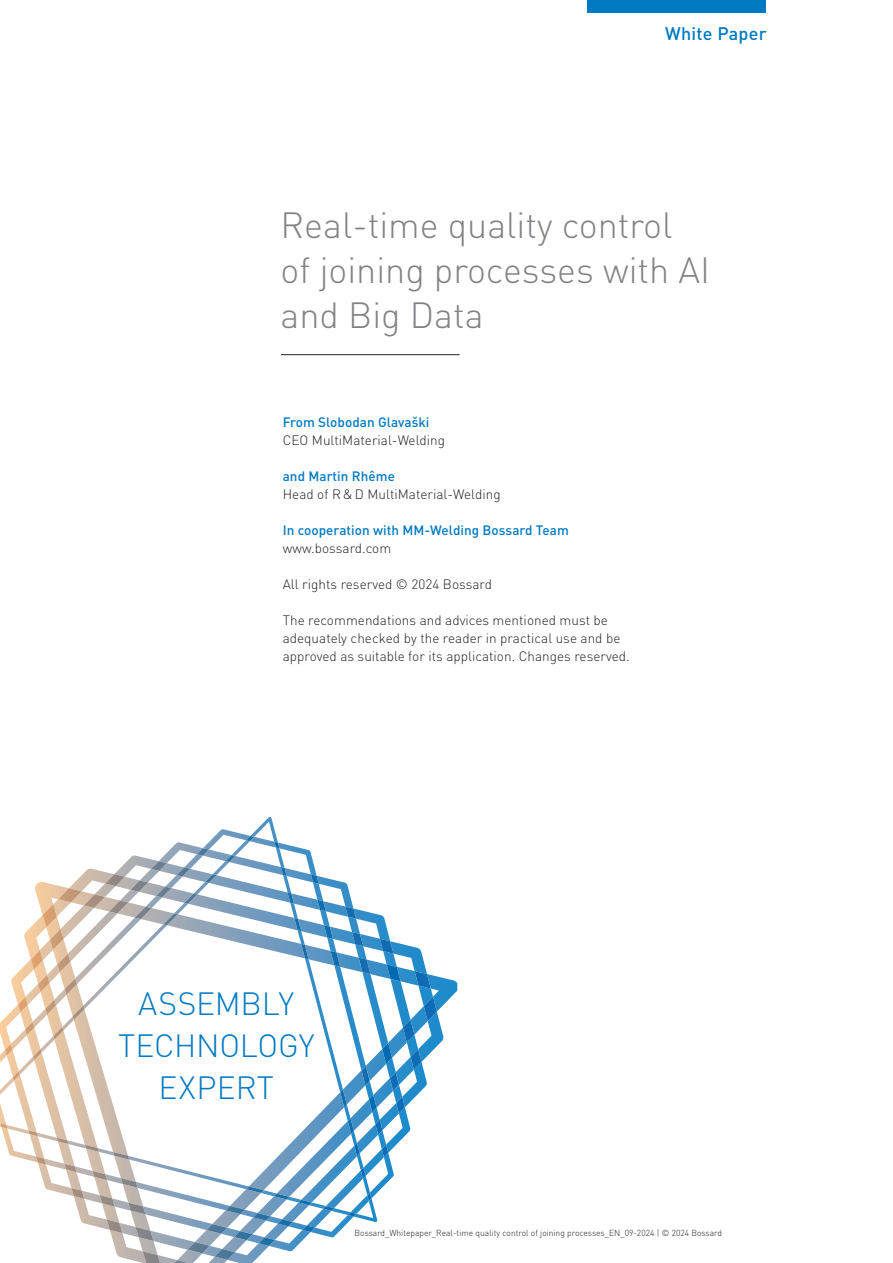
<style>
.page{position:relative;width:893px;height:1263px;background:#fff}
.page>*{position:absolute;margin:0;border:0;box-sizing:border-box;transform-origin:0 0}
.Haupttitel{font:300 36px/45px "DINOT";color:#808285}
.t1{font:300 31.8px/42.5px "DINOT";letter-spacing:-.005em;color:#007ac2;text-align:center}
.Thema{font:500 18px "DINOT";letter-spacing:.015em;color:#007ac2}
.Produkte_Fliesstext_DE{font:300 13.5px/18px "DINOT";letter-spacing:.005em;color:#231f20}
.Produkte_Fliesstext_DE-2{font:500 13.5px "DINOT";letter-spacing:.005em;color:#007ac2}
.t2{font:300 8.7px "DINOT";color:#231f20}
</style>
<div class="page">
<div style="left:587px;top:0;width:178px;height:13px;background:#007ac2"></div>
<svg style="left:0;top:1012px;width:11px;height:127px"></svg>
<img style="left:5px;top:1044px;width:13px;height:114px">
<svg style="left:165px;top:842px;width:135px;height:13px"></svg>
<img style="left:197px;top:848px;width:115px;height:7px">
<svg style="left:11px;top:855px;width:302px;height:252px"></svg>
<img style="left:18px;top:861px;width:297px;height:297px">
<svg style="left:69px;top:869px;width:248px;height:13px"></svg>
<img style="left:105px;top:874px;width:243px;height:14px">
<svg style="left:437px;top:976px;width:20px;height:36px"></svg>
<svg style="left:20px;top:882px;width:138px;height:298px"></svg>
<img style="left:43px;top:888px;width:394px;height:375px">
<hr style="left:281px;top:354px;width:179px;height:1px;background:#231f20">
<p class="Thema" style="left:665px;top:21px;width:103px">White Paper</p>
<p class="Haupttitel" style="left:281px;top:201px;width:431px">Real-time quality control of joining processes with AI and Big Data</p>
<p class="Produkte_Fliesstext_DE-2" style="left:283px;top:413px;width:148px">From Slobodan Glavaški</p>
<p class="Produkte_Fliesstext_DE" style="left:283px;top:430px;width:164px">CEO MultiMaterial-Welding</p>
<p class="Produkte_Fliesstext_DE-2" style="left:283px;top:467px;width:114px">and Martin Rhême</p>
<p class="Produkte_Fliesstext_DE" style="left:283px;top:484px;width:219px">Head of R &amp; D MultiMaterial-Welding</p>
<p class="Produkte_Fliesstext_DE-2" style="left:283px;top:521px;width:288px">In cooperation with MM-Welding Bossard Team</p>
<p class="Produkte_Fliesstext_DE" style="left:283px;top:538px;width:110px">www.bossard.com</p>
<p class="Produkte_Fliesstext_DE" style="left:283px;top:574px;width:211px">All rights reserved © 2024 Bossard</p>
<p class="Produkte_Fliesstext_DE" style="left:283px;top:610px;width:348px">The recommendations and advices mentioned must be adequately checked by the reader in practical use and be approved as suitable for its application. Changes reserved.</p>
<p class="t1" style="left:118px;top:980px;width:198px">ASSEMBLY<br>TECHNOLOGY<br>EXPERT</p>
<p class="t2" style="left:355px;top:1227px;width:369px">Bossard_Whitepaper_Real-time quality control of joining processes_EN_09-2024 | © 2024 Bossard</p>
</div>
